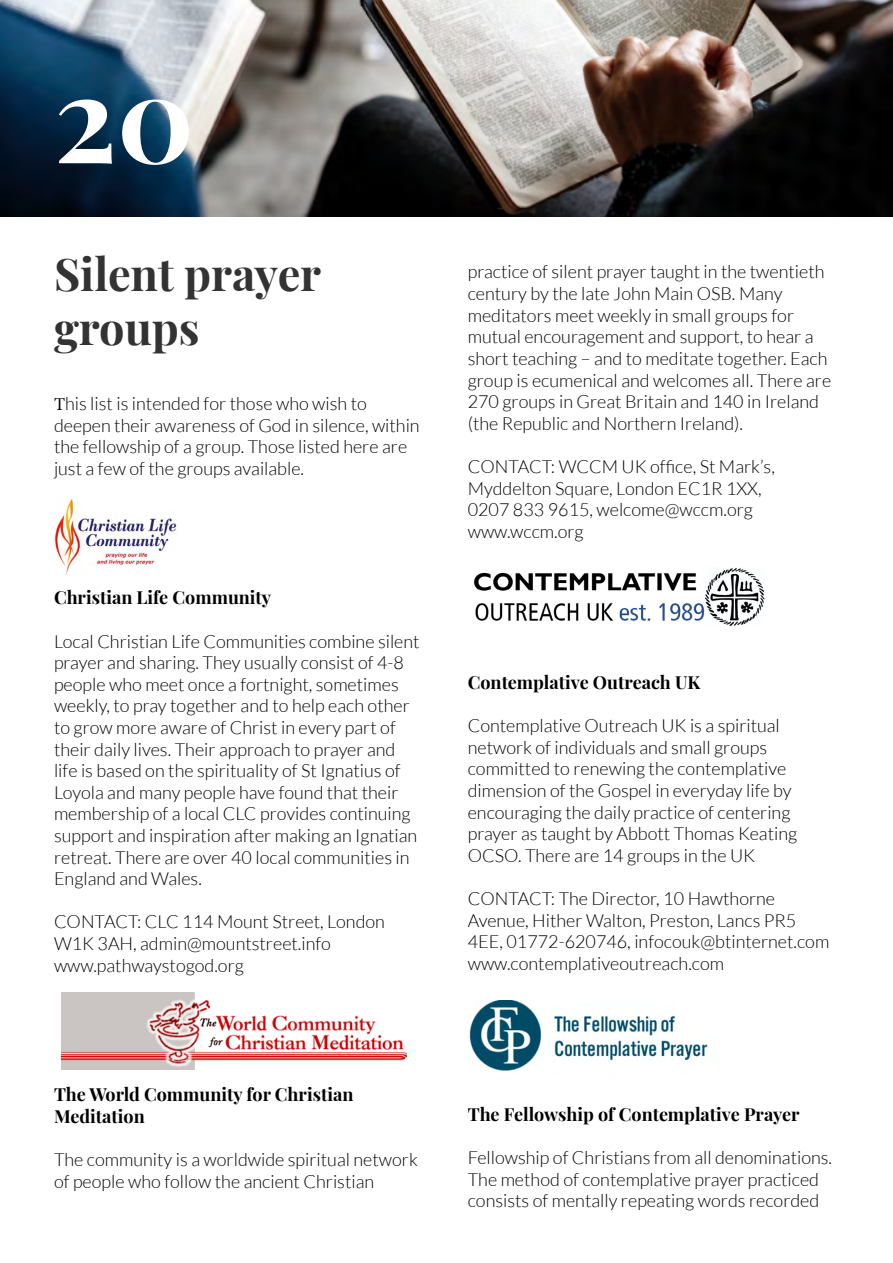
<style>
.page{position:relative;width:893px;height:1263px;background:#fff}
.page>*{position:absolute;margin:0;border:0;box-sizing:border-box;transform-origin:0 0}
.t1{font:700 120px "Playfair Display";color:#fff}
.t2{font:700 45px/54px "Playfair Display";color:#333}
.t3{font:300 18px/21.6px "Lato";color:#000}
.t4{font:700 18px/21.6px "Playfair Display";color:#000}
.s1{font-family:"Minion Pro";font-weight:400}
</style>
<div class="page">
<img style="left:0;top:0;width:893px;height:217px">
<img style="left:55px;top:498px;width:122px;height:76px">
<img style="left:62px;top:993px;width:345px;height:76px">
<img style="left:469px;top:1000px;width:239px;height:71px">
<img style="left:474px;top:568px;width:291px;height:58px">
<h1 class="t1" style="left:54px;top:24px;width:142px">20</h1>
<h2 class="t2" style="left:54px;top:243px;width:269px">Silent prayer groups</h2>
<p class="t3" style="left:54px;top:393px;width:367px"><span class="s1">T</span>his list is intended for those who wish to deepen their awareness of God in silence, within the fellowship of a group. Those listed here are just a few of the groups available.</p>
<p class="t4" style="left:54px;top:585px;width:219px">Christian Life Community</p>
<p class="t3" style="left:54px;top:630px;width:367px">Local Christian Life Communities combine silent prayer and sharing. They usually consist of 4-8 people who meet once a fortnight, sometimes weekly, to pray together and to help each other to grow more aware of Christ in every part of their daily lives. Their approach to prayer and life is based on the spirituality of St Ignatius of Loyola and many people have found that their membership of a local CLC provides continuing support and inspiration after making an Ignatian retreat. There are over 40 local communities in England and Wales.</p>
<p class="t3" style="left:54px;top:911px;width:332px">CONTACT: CLC 114 Mount Street, London<br>W1K 3AH, admin@mountstreet.info www.pathwaystogod.org</p>
<p class="t4" style="left:54px;top:1082px;width:301px">The World Community for Christian<br>Meditation</p>
<p class="t3" style="left:54px;top:1149px;width:365px">The community is a worldwide spiritual network of people who follow the ancient Christian</p>
<p class="t3" style="left:468px;top:261px;width:365px">practice of silent prayer taught in the twentieth century by the late John Main OSB. Many meditators meet weekly in small groups for mutual encouragement and support, to hear a short teaching – and to meditate together. Each group is ecumenical and welcomes all. There are 270 groups in Great Britain and 140 in Ireland (the Republic and Northern Ireland).</p>
<p class="t3" style="left:468px;top:456px;width:309px">CONTACT: WCCM UK office, St Mark’s,<br>Myddelton Square, London EC1R 1XX,<br>0207 833 9615, welcome@wccm.org www.wccm.org</p>
<p class="t4" style="left:468px;top:670px;width:234px">Contemplative Outreach UK</p>
<p class="t3" style="left:468px;top:715px;width:331px">Contemplative Outreach UK is a spiritual network of individuals and small groups committed to renewing the contemplative dimension of the Gospel in everyday life by encouraging the daily practice of centering prayer as taught by Abbott Thomas Keating OCSO. There are 14 groups in the UK</p>
<p class="t3" style="left:468px;top:888px;width:363px">CONTACT: The Director, 10 Hawthorne Avenue, Hither Walton, Preston, Lancs PR5<br>4EE, 01772-620746, infocouk@btinternet.com www.contemplativeoutreach.com</p>
<p class="t4" style="left:468px;top:1102px;width:333px">The Fellowship of Contemplative Prayer</p>
<p class="t3" style="left:468px;top:1147px;width:366px">Fellowship of Christians from all denominations.<br>The method of contemplative prayer practiced consists of mentally repeating words recorded</p>
</div>
